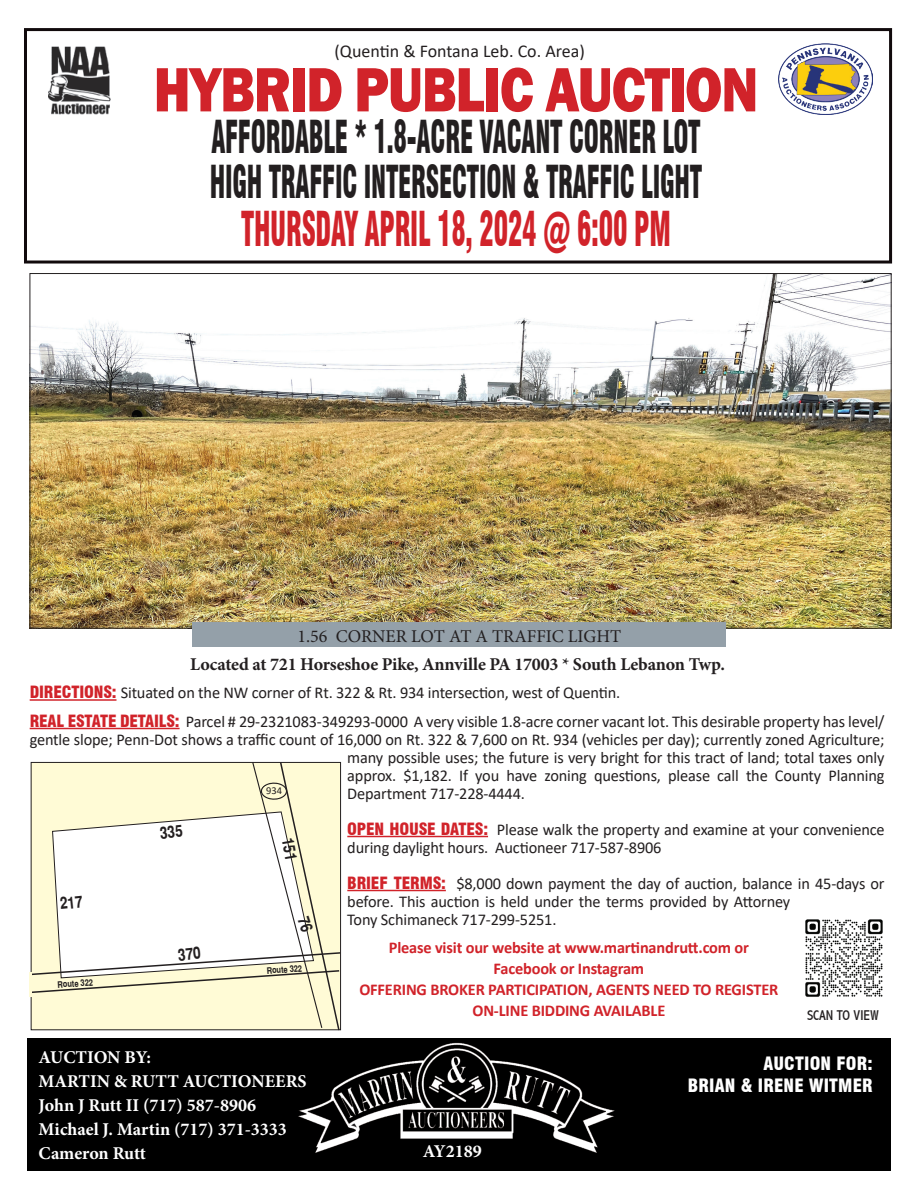
<style>
.page{position:relative;width:918px;height:1188px;background:#fff}
.page>*{position:absolute;margin:0;border:0;box-sizing:border-box;transform-origin:0 0}
.t1{font:800 64.8px "Franklin Gothic";letter-spacing:-.02em;color:#d1232a;scale:.83 1}
.t2{font:900 condensed 46.95px "Swiss 721 BT";letter-spacing:-.01em;color:#d1232a;scale:.57 1}
.t3{font:900 condensed 44.4px/45px "Swiss 721 BT";letter-spacing:-.01em;color:#231f20;scale:.57 1}
.t4{font:700 18px/24px "Minion Pro";color:#fff}
.t5{font:700 18px "Minion Pro";letter-spacing:-.01em;color:#231f20}
.t6{font:900 condensed 18px/22.5px "Swiss 721 BT";letter-spacing:.01em;color:#fff;text-align:right}
.t7{font:18px "Calibri";color:#231f20}
.t8{font:18px "Minion Pro";color:#231f20}
.t9{font:16.5px/18px "Calibri";letter-spacing:-.01em;color:#231f20}
.t10{font:700 16.5px/21px "Calibri";letter-spacing:-.01em;color:#d1232a;text-align:center}
.t11{font:condensed 14.25px "Abadi";color:#231f20}
.t12{font:10.5px "Calibri";color:#231f20}
.t13{font:700 9px "Switzerland Narrow";color:#231f20}
.s1{font-family:"Swiss 721 BT";font-weight:900;font-stretch:condensed;color:#d1232a}
</style>
<div class="page">
<img style="left:27px;top:1038px;width:864px;height:133px">
<div style="left:24px;top:28px;width:868px;height:236px;border:3px solid #110a0c"></div>
<img style="left:48px;top:46px;width:63px;height:69px">
<img style="left:778px;top:43px;width:95px;height:71px">
<img style="left:32px;top:275px;width:857px;height:351px">
<div style="left:193px;top:622px;width:533px;height:25px;background:#94a0a9"></div>
<hr style="left:30px;top:699px;width:87px;height:2px;background:#d1232a">
<hr style="left:30px;top:728px;width:150px;height:1px;background:#d1232a">
<hr style="left:347px;top:836px;width:141px;height:1px;background:#d1232a">
<hr style="left:347px;top:890px;width:99px;height:1px;background:#d1232a">
<img style="left:805px;top:919px;width:78px;height:78px">
<svg style="left:29px;top:761px;width:313px;height:270px"></svg>
<p class="t7" style="left:335px;top:38px;width:252px">(Quentin &amp; Fontana Leb. Co. Area)</p>
<h1 class="t1" style="left:154px;top:48px;width:730px">HYBRID PUBLIC AUCTION</h1>
<h3 class="t3" style="left:210px;top:115px;width:866px">AFFORDABLE * 1.8-ACRE VACANT CORNER LOT<br>HIGH TRAFFIC INTERSECTION &amp; TRAFFIC LIGHT</h3>
<h2 class="t2" style="left:241px;top:201px;width:755px">THURSDAY APRIL 18, 2024 @ 6:00 PM</h2>
<p class="t8" style="left:298px;top:624px;width:325px">1.56 CORNER LOT AT A TRAFFIC LIGHT</p>
<p class="t5" style="left:190px;top:652px;width:536px">Located at 721 Horseshoe Pike, Annville PA 17003 * South Lebanon Twp.</p>
<p class="t9" style="left:30px;top:678px;width:856px;line-height:28.5px"><span class="s1">DIRECTIONS:</span> Situated on the NW corner of Rt. 322 &amp; Rt. 934 intersection, west of Quentin.<br><span class="s1">REAL ESTATE DETAILS:</span> Parcel # 29-2321083-349293-0000 A very visible 1.8-acre corner vacant lot. This desirable property has level/</p>
<p class="t9" style="left:347px;top:730px;width:539px;text-align:justify;text-indent:-318px">gentle slope; Penn-Dot shows a traffic count of 16,000 on Rt. 322 &amp; 7,600 on Rt. 934 (vehicles per day); currently zoned Agriculture; many possible uses; the future is very bright for this tract of land; total taxes only approx. $1,182. If you have zoning questions, please call the County Planning Department 717-228-4444.</p>
<p class="t9" style="left:347px;top:820px;width:539px"><span class="s1">OPEN HOUSE DATES:</span> Please walk the property and examine at your convenience during daylight hours. Auctioneer 717-587-8906</p>
<p class="t9" style="left:347px;top:874px;width:539px"><span class="s1">BRIEF TERMS:</span> $8,000 down payment the day of auction, balance in 45-days or before. This auction is held under the terms provided by Attorney<br>Tony Schimaneck 717-299-5251.</p>
<p class="t10" style="left:359px;top:937px;width:420px">Please visit our website at www.martinandrutt.com or Facebook or Instagram<br>OFFERING BROKER PARTICIPATION, AGENTS NEED TO REGISTER ON-LINE BIDDING AVAILABLE</p>
<p class="t12" style="left:266px;top:783px;width:17px">934</p>
<p class="t13" style="left:266px;top:965px;width:37px;rotate:-4deg">Route 322</p>
<p class="t13" style="left:57px;top:979px;width:37px;rotate:-4deg">Route 322</p>
<p class="t11" style="left:807px;top:1007px;width:73px">SCAN TO VIEW</p>
<p class="t4" style="left:39px;top:1045px;width:270px">AUCTION BY:<br>MARTIN &amp; RUTT AUCTIONEERS<br>John J Rutt II (717) 587-8906<br>Michael J. Martin (717) 371-3333<br>Cameron Rutt</p>
<p class="t4" style="left:423px;top:1139px;width:61px">AY2189</p>
<p class="t6" style="left:688px;top:1052px;width:186px">AUCTION FOR:<br>BRIAN &amp; IRENE WITMER</p>
</div>
